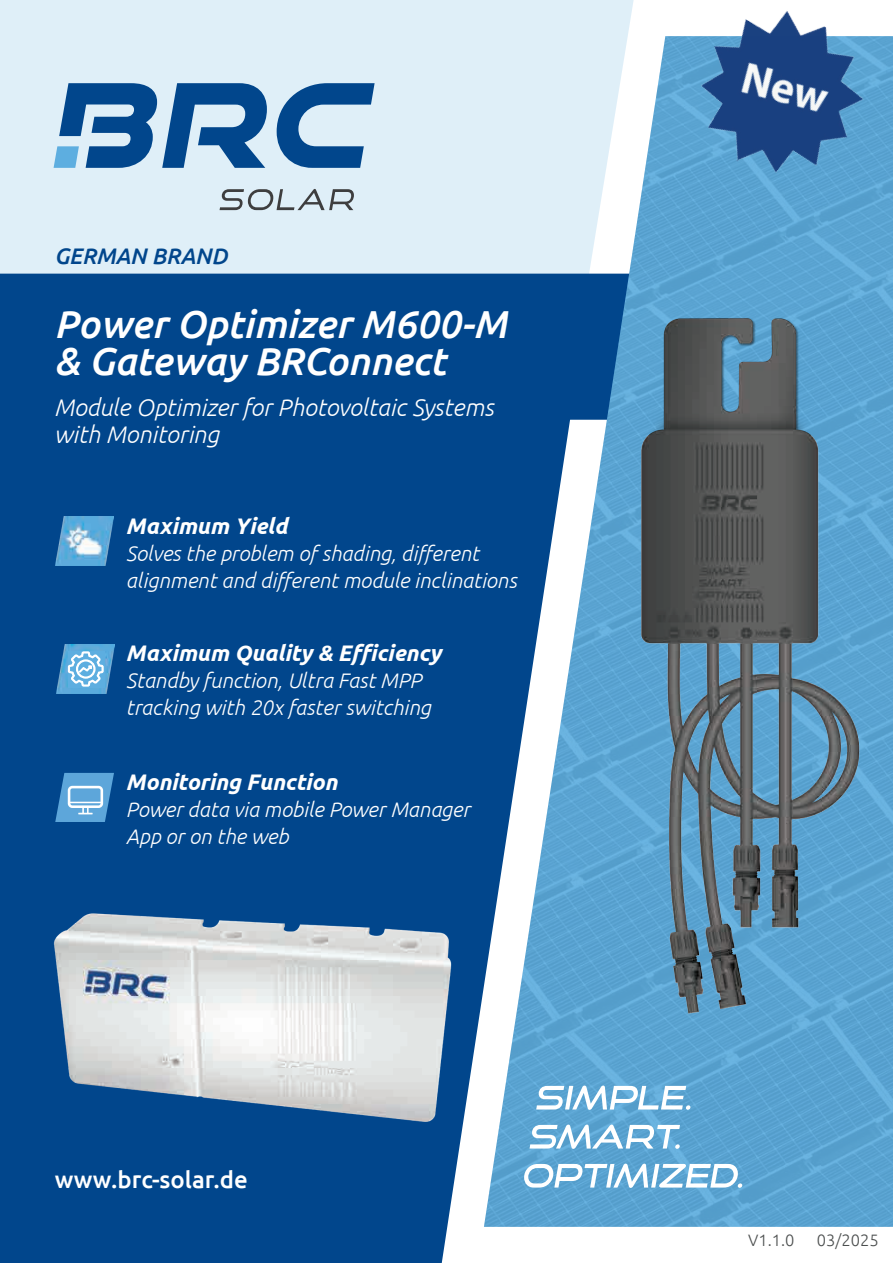
<style>
.page{position:relative;width:893px;height:1263px;background:#fff}
.page>*{position:absolute;margin:0;border:0;box-sizing:border-box;transform-origin:0 0}
.t1{font:italic 500 39px/37.5px "Ubuntu";color:#fff}
.t2{font:italic 300 24px/27px "Ubuntu";color:#fff}
.t3{font:500 24px "Ubuntu";color:#fff}
.t4{font:italic 700 22.5px "Ubuntu";color:#fff}
.t5{font:italic 500 22.5px "Ubuntu";color:#01468c}
.t6{font:italic 300 21px/27px "Ubuntu";color:#fff}
.t7{font:300 16.5px "Ubuntu";color:#4b4e4e}
</style>
<div class="page">
<div style="left:0;top:0;width:634px;height:274px;background:#dfeff8"></div>
<div style="left:0;top:274px;width:484px;height:80px;background:#01468c"></div>
<div style="left:0;top:354px;width:484px;height:909px;background:#01468c"></div>
<img style="left:484px;top:36px;width:409px;height:1191px">
<svg style="left:277px;top:83px;width:98px;height:85px;background:#6e99c1"></svg>
<svg style="left:54px;top:83px;width:213px;height:85px;background:#598ab8"></svg>
<svg style="left:220px;top:189px;width:134px;height:21px;background:#afbac1"></svg>
<img style="left:56px;top:517px;width:58px;height:49px">
<img style="left:57px;top:645px;width:58px;height:49px">
<div style="left:68px;top:651px;width:37px;height:37px;background:#5daee0"></div>
<svg style="left:67px;top:651px;width:37px;height:36px"></svg>
<svg style="left:55px;top:773px;width:59px;height:49px;background:#61a1d1"></svg>
<svg style="left:536px;top:1085px;width:154px;height:25px"></svg>
<svg style="left:529px;top:1124px;width:151px;height:25px"></svg>
<svg style="left:524px;top:1163px;width:218px;height:25px"></svg>
<img style="left:13px;top:890px;width:480px;height:258px">
<img style="left:622px;top:257px;width:254px;height:772px">
<img style="left:668px;top:11px;width:223px;height:194px">
<p class="t5" style="left:54px;top:242px;width:174px">GERMAN BRAND</p>
<h1 class="t1" style="left:54px;top:304px;width:454px">Power Optimizer M600-M &amp; Gateway BRConnect</h1>
<p class="t2" style="left:54px;top:393px;width:441px">Module Optimizer for Photovoltaic Systems with Monitoring</p>
<p class="t4" style="left:126px;top:513px;width:163px">Maximum Yield</p>
<p class="t6" style="left:126px;top:540px;width:392px">Solves the problem of shading, different alignment and different module inclinations</p>
<p class="t4" style="left:126px;top:639px;width:317px">Maximum Quality &amp; Efficiency</p>
<p class="t6" style="left:126px;top:667px;width:306px">Standby function, Ultra Fast MPP tracking with 20x faster switching</p>
<p class="t4" style="left:126px;top:769px;width:213px">Monitoring Function</p>
<p class="t6" style="left:126px;top:796px;width:346px">Power data via mobile Power Manager<br>App or on the web</p>
<p class="t3" style="left:55px;top:1164px;width:194px">www.brc-solar.de</p>
<p class="t7" style="left:748px;top:1230px;width:48px">V1.1.0</p>
<p class="t7" style="left:817px;top:1230px;width:63px">03/2025</p>
</div>
